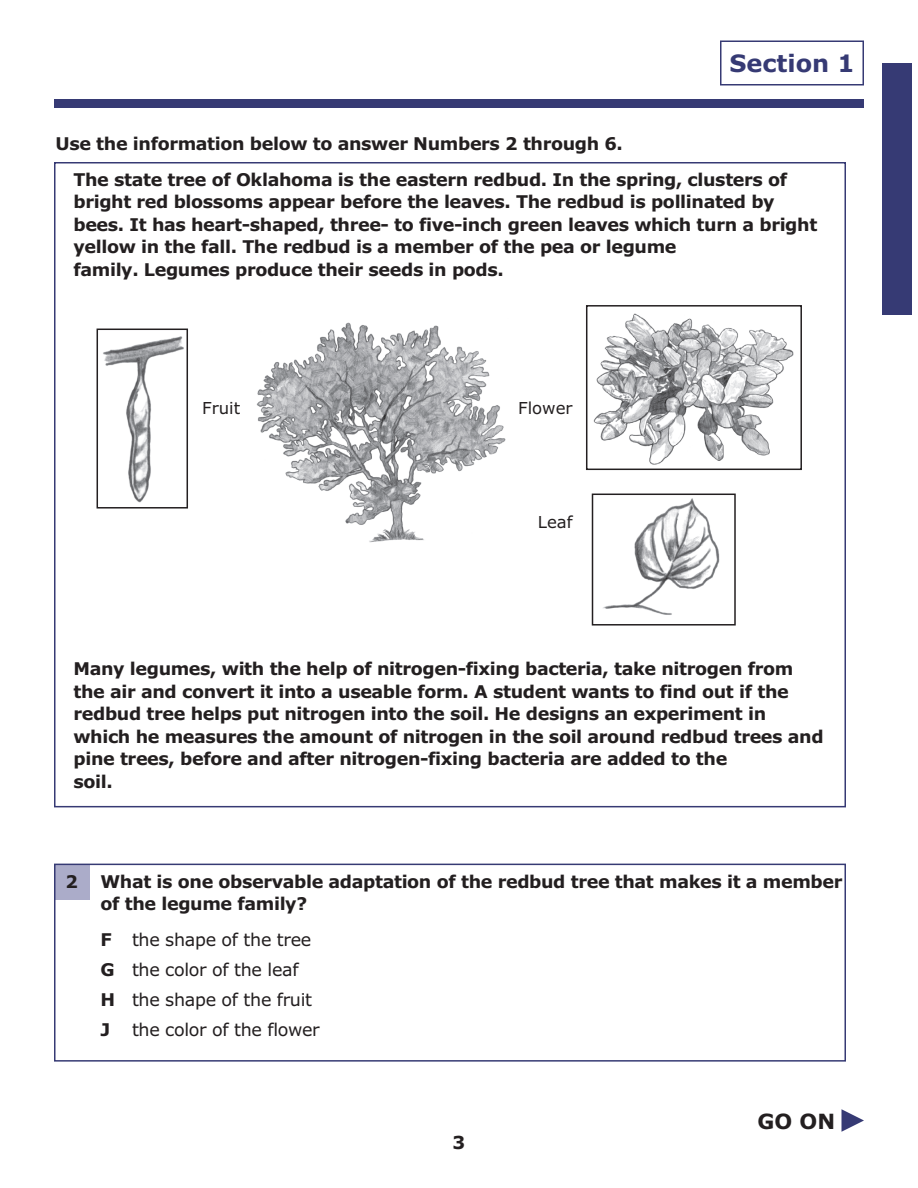
<style>
.page{position:relative;width:918px;height:1188px;background:#fff}
.page>*{position:absolute;margin:0;border:0;box-sizing:border-box;transform-origin:0 0}
.t1{font:700 24px "Verdana";color:#363a74}
.t2{font:700 21px "Verdana";color:#231f20}
.t3{font:700 18px "Verdana";color:#231f20}
.t4{font:700 17.55px/22.5px "Verdana";letter-spacing:-.02em;color:#231f20}
.t5{font:17.55px/30px "Verdana";letter-spacing:-.02em;color:#231f20}
.t6{font:16.5px "Verdana";color:#231f20}
.s1{font-weight:700}
</style>
<div class="page">
<div style="left:882px;top:63px;width:29px;height:252px;background:#363a74"></div>
<div style="left:720px;top:40px;width:144px;height:46px;border:2px solid #363a74"></div>
<div style="left:54px;top:99px;width:810px;height:9px;background:#363a74"></div>
<svg style="left:842px;top:1109px;width:22px;height:23px"></svg>
<img style="left:593px;top:313px;width:201px;height:152px">
<img style="left:256px;top:322px;width:250px;height:221px">
<img style="left:103px;top:336px;width:81px;height:167px">
<img style="left:603px;top:498px;width:117px;height:117px">
<div style="left:97px;top:329px;width:91px;height:180px;border:2px solid #231f20"></div>
<div style="left:586px;top:305px;width:216px;height:165px;border:2px solid #231f20"></div>
<div style="left:592px;top:494px;width:144px;height:132px;border:2px solid #231f20"></div>
<div style="left:54px;top:864px;width:36px;height:36px;background:#abacc9"></div>
<div style="left:54px;top:864px;width:792px;height:198px;border:2px solid #363a74"></div>
<p class="t4" style="left:56px;top:133px;width:569px">Use the information below to answer Numbers 2 through 6.</p>
<h1 class="t1" style="left:729px;top:53px;width:127px">Section 1</h1>
<p class="t4" style="left:74px;top:169px;width:745px">The state tree of Oklahoma is the eastern redbud. In the spring, clusters of bright red blossoms appear before the leaves. The redbud is pollinated by bees. It has heart-shaped, three- to five-inch green leaves which turn a bright yellow in the fall. The redbud is a member of the pea or legume<br>family. Legumes produce their seeds in pods.</p>
<p class="t6" style="left:202px;top:401px;width:39px">Fruit</p>
<p class="t6" style="left:518px;top:401px;width:56px">Flower</p>
<p class="t6" style="left:538px;top:515px;width:36px">Leaf</p>
<p class="t4" style="left:74px;top:658px;width:752px">Many legumes, with the help of nitrogen-fixing bacteria, take nitrogen from the air and convert it into a useable form. A student wants to find out if the redbud tree helps put nitrogen into the soil. He designs an experiment in which he measures the amount of nitrogen in the soil around redbud trees and pine trees, before and after nitrogen-fixing bacteria are added to the<br>soil.</p>
<p class="t4" style="left:66px;top:871px;width:14px">2</p>
<p class="t4" style="left:100px;top:871px;width:743px">What is one observable adaptation of the redbud tree that makes it a member of the legume family?</p>
<p class="t5" style="left:100px;top:926px;width:221px"><span class="s1">F</span> the shape of the tree<br><span class="s1">G</span> the color of the leaf<br><span class="s1">H</span> the shape of the fruit<br><span class="s1">J</span> the color of the flower</p>
<p class="t3" style="left:453px;top:1135px;width:14px">3</p>
<p class="t2" style="left:758px;top:1112px;width:79px">GO ON</p>
</div>
